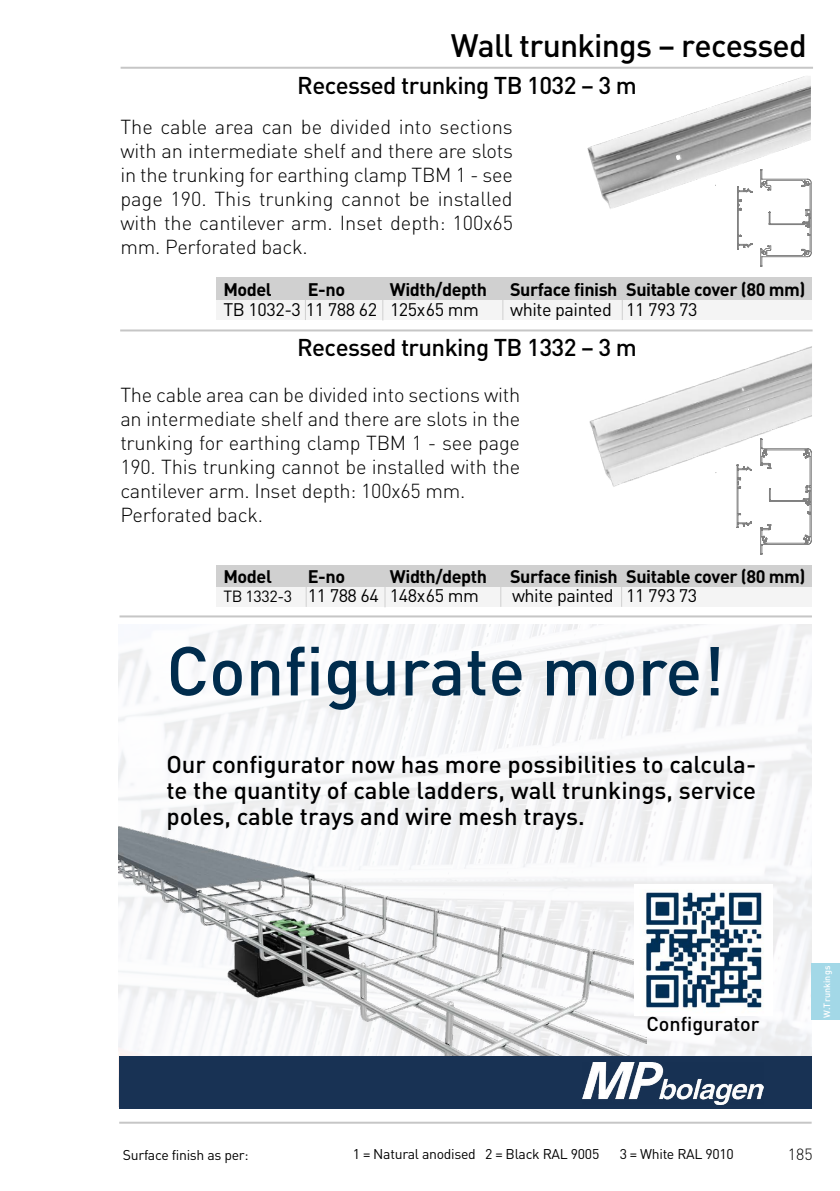
<style>
.page{position:relative;width:840px;height:1191px;background:#fff}
.page>*{position:absolute;margin:0;border:0;box-sizing:border-box;transform-origin:0 0}
.t1{font:500 68px "DIN Pro";color:#002c4d}
.t2{font:500 32px "DIN Pro";letter-spacing:-.025em;color:#000}
.t3{font:500 24px/26px "DIN Pro";letter-spacing:-.025em;color:#000;text-align:justify}
.t4{font:300 20px/24px "DIN Pro";letter-spacing:-.01em;color:#000;text-align:justify}
.t5{font:500 19.8px "DIN Pro";color:#000}
.t6{font:700 18px "DIN Pro";letter-spacing:-.025em;color:#000}
.t7{font:18px "DIN Pro";letter-spacing:-.025em;color:#000}
.t8{font:300 16px "DIN Pro";color:#000}
.t9{font:14px "DIN Pro";letter-spacing:-.02em;color:#000}
.t10{font:500 9px "DIN Pro";letter-spacing:.01em;color:#fff}
.s1{font-size:16px}
</style>
<div class="page">
<div style="left:811px;top:963px;width:28px;height:57px;background:#a3d8e7"></div>
<img style="left:587px;top:76px;width:223px;height:133px">
<hr style="left:120px;top:329px;width:692px;height:2px;background:#c6c6c6">
<div style="left:215px;top:278px;width:596px;height:22px;background:#d0d0d0"></div>
<div style="left:216px;top:300px;width:595px;height:20px;background:#f4f4f4"></div>
<hr style="left:382px;top:279px;width:1px;height:41px;background:#d0d0d0">
<hr style="left:502px;top:279px;width:1px;height:41px;background:#d0d0d0">
<hr style="left:305px;top:279px;width:1px;height:41px;background:#d0d0d0">
<hr style="left:621px;top:279px;width:1px;height:41px;background:#d0d0d0">
<img style="left:589px;top:346px;width:222px;height:141px">
<div style="left:216px;top:564px;width:595px;height:23px;background:#d0d0d0"></div>
<div style="left:216px;top:587px;width:595px;height:20px;background:#f4f4f4"></div>
<hr style="left:384px;top:566px;width:1px;height:41px;background:#d0d0d0">
<hr style="left:500px;top:566px;width:1px;height:41px;background:#d0d0d0">
<hr style="left:306px;top:566px;width:1px;height:41px;background:#d0d0d0">
<hr style="left:621px;top:566px;width:1px;height:41px;background:#d0d0d0">
<hr style="left:119px;top:615px;width:692px;height:2px;background:#c6c6c6">
<hr style="left:120px;top:67px;width:692px;height:2px;background:#c6c6c6">
<hr style="left:119px;top:1121px;width:692px;height:2px;background:#c6c6c6">
<svg style="left:736px;top:439px;width:75px;height:115px"></svg>
<svg style="left:736px;top:169px;width:75px;height:98px"></svg>
<img style="left:118px;top:768px;width:527px;height:304px">
<div style="left:119px;top:1056px;width:692px;height:52px;background:#183254"></div>
<img style="left:582px;top:1062px;width:181px;height:42px">
<img style="left:634px;top:884px;width:130px;height:131px">
<h2 class="t2" style="left:450px;top:24px;width:357px">Wall trunkings – recessed</h2>
<p class="t3" style="left:297px;top:71px;width:341px">Recessed trunking TB 1032 – 3 m</p>
<p class="t4" style="left:120px;top:114px;width:394px">The cable area can be divided into sections with an intermediate shelf and there are slots in the trunking for earthing clamp TBM 1 - see page 190. This trunking cannot be installed with the cantilever arm. Inset depth: 100x65 mm. Perforated back.</p>
<p class="t6" style="left:223px;top:277px;width:50px">Model</p>
<p class="t6" style="left:307px;top:277px;width:39px">E-no</p>
<p class="t6" style="left:389px;top:277px;width:98px">Width/depth</p>
<p class="t6" style="left:509px;top:277px;width:297px">Surface finish Suitable cover (80 mm)</p>
<p class="t7" style="left:223px;top:297px;width:257px">TB 1032-3 11 788 62 125x65 mm</p>
<p class="t7" style="left:510px;top:297px;width:189px">white painted 11 793 73</p>
<p class="t3" style="left:297px;top:334px;width:341px">Recessed trunking TB 1332 – 3 m</p>
<p class="t4" style="left:120px;top:381px;width:401px;text-align:left">The cable area can be divided into sections with an intermediate shelf and there are slots in the trunking for earthing clamp TBM 1 - see page 190. This trunking cannot be installed with the cantilever arm. Inset depth: 100x65 mm.<br>Perforated back.</p>
<p class="t6" style="left:223px;top:564px;width:50px">Model</p>
<p class="t6" style="left:308px;top:564px;width:39px">E-no</p>
<p class="t6" style="left:390px;top:564px;width:98px">Width/depth</p>
<p class="t6" style="left:510px;top:564px;width:297px">Surface finish Suitable cover (80 mm)</p>
<p class="t7" style="left:223px;top:583px;width:257px"><span class="s1">TB 1332-3</span> 11 788 64 148x65 mm</p>
<p class="t7" style="left:511px;top:583px;width:187px">white painted 11 793 73</p>
<h1 class="t1" style="left:166px;top:624px;width:559px">Configurate more!</h1>
<p class="t3" style="left:166px;top:751px;width:591px">Our configurator now has more possibilities to calcula&shy;te the quantity of cable ladders, wall trunkings, service poles, cable trays and wire mesh trays.</p>
<p class="t5" style="left:646px;top:1010px;width:115px">Configurator</p>
<p class="t10" style="left:820px;top:1018px;width:54px;rotate:-90deg">W.Trunkings</p>
<p class="t9" style="left:123px;top:1145px;width:127px">Surface finish as per:</p>
<p class="t9" style="left:352px;top:1144px;width:248px">1 = Natural anodised 2 = Black RAL 9005</p>
<p class="t9" style="left:619px;top:1144px;width:116px">3 = White RAL 9010</p>
<p class="t8" style="left:787px;top:1143px;width:26px">185</p>
</div>
